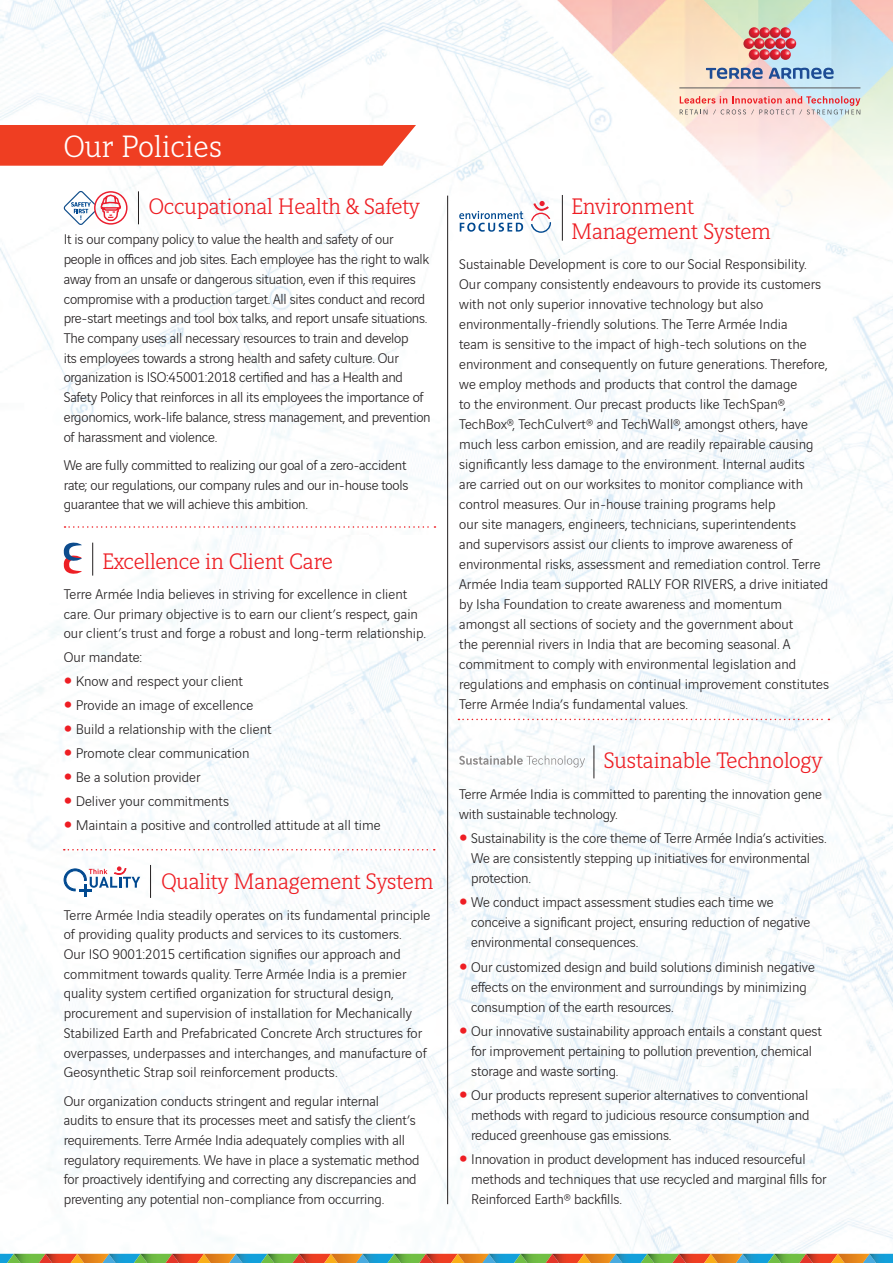
<style>
.page{position:relative;width:893px;height:1263px;background:#fff}
.page>*{position:absolute;margin:0;border:0;box-sizing:border-box;transform-origin:0 0}
.t1{font:300 33px "Vinci Serif";color:#fff}
.t2{font:300 24px/24.5px "Vinci Serif";letter-spacing:-.01em;color:#ee1d23}
.t3{font:300 15px/20px "Vinci Sans";letter-spacing:-.01em;color:#231f20}
.s1{font-weight:500;font-size:36px;color:#ee1d23}
</style>
<div class="page">
<img style="left:0;top:0;width:893px;height:1254px">
<svg style="left:0;top:1254px;width:893px;height:9px"></svg>
<hr style="left:679px;top:88px;width:181px;height:1px;background:#57585a">
<svg style="left:706px;top:68px;width:57px;height:11px"></svg>
<svg style="left:769px;top:68px;width:65px;height:11px"></svg>
<svg style="left:743px;top:27px;width:53px;height:33px"></svg>
<svg style="left:680px;top:96px;width:180px;height:18px"></svg>
<hr style="left:447px;top:196px;width:1px;height:1008px;background:#231f20">
<svg style="left:65px;top:526px;width:370px;height:2px"></svg>
<svg style="left:64px;top:849px;width:371px;height:1px"></svg>
<svg style="left:458px;top:719px;width:371px;height:1px"></svg>
<svg style="left:459px;top:211px;width:64px;height:21px"></svg>
<svg style="left:531px;top:201px;width:20px;height:32px"></svg>
<svg style="left:459px;top:755px;width:126px;height:12px"></svg>
<svg style="left:62px;top:190px;width:66px;height:36px"></svg>
<hr style="left:562px;top:195px;width:1px;height:46px;background:#231f20">
<hr style="left:594px;top:745px;width:1px;height:33px;background:#231f20">
<hr style="left:138px;top:191px;width:1px;height:33px;background:#231f20">
<svg style="left:64px;top:542px;width:18px;height:33px"></svg>
<hr style="left:92px;top:543px;width:1px;height:33px;background:#231f20">
<svg style="left:64px;top:866px;width:76px;height:30px"></svg>
<hr style="left:150px;top:865px;width:1px;height:33px;background:#231f20">
<div style="left:0;top:125px;width:416px;height:41px;background:#ef3e22"></div>
<img style="left:0;top:733px;width:24px;height:8px">
<img style="left:0;top:403px;width:24px;height:8px">
<h1 class="t1" style="left:64px;top:123px;width:160px">Our Policies</h1>
<h2 class="t2" style="left:149px;top:192px;width:273px">Occupational Health &amp; Safety</h2>
<p class="t3" style="left:64px;top:228px;width:368px">It is our company policy to value the health and safety of our people in offices and job sites. Each employee has the right to walk away from an unsafe or dangerous situation, even if this requires compromise with a production target. All sites conduct and record pre-start meetings and tool box talks, and report unsafe situations.<br>The company uses all necessary resources to train and develop<br>its employees towards a strong health and safety culture. Our organization is ISO:45001:2018 certified and has a Health and Safety Policy that reinforces in all its employees the importance of ergonomics, work-life balance, stress management, and prevention of harassment and violence.</p>
<p class="t3" style="left:64px;top:454px;width:346px">We are fully committed to realizing our goal of a zero-accident rate; our regulations, our company rules and our in-house tools guarantee that we will achieve this ambition.</p>
<h2 class="t2" style="left:102px;top:547px;width:232px">Excellence in Client Care</h2>
<p class="t3" style="left:64px;top:583px;width:364px">Terre Armée India believes in striving for excellence in client care. Our primary objective is to earn our client’s respect, gain our client’s trust and forge a robust and long-term relationship.</p>
<p class="t3" style="left:64px;top:646px;width:80px">Our mandate:</p>
<p class="t3" style="left:64px;top:670px;width:181px"><span class="s1">•</span> Know and respect your client</p>
<p class="t3" style="left:64px;top:694px;width:191px"><span class="s1">•</span> Provide an image of excellence</p>
<p class="t3" style="left:64px;top:718px;width:209px"><span class="s1">•</span> Build a relationship with the client</p>
<p class="t3" style="left:64px;top:742px;width:187px"><span class="s1">•</span> Promote clear communication</p>
<p class="t3" style="left:64px;top:766px;width:138px"><span class="s1">•</span> Be a solution provider</p>
<p class="t3" style="left:64px;top:790px;width:167px"><span class="s1">•</span> Deliver your commitments</p>
<p class="t3" style="left:64px;top:814px;width:318px"><span class="s1">•</span> Maintain a positive and controlled attitude at all time</p>
<h2 class="t2" style="left:162px;top:867px;width:273px">Quality Management System</h2>
<p class="t3" style="left:64px;top:904px;width:368px">Terre Armée India steadily operates on its fundamental principle of providing quality products and services to its customers.<br>Our ISO 9001:2015 certification signifies our approach and commitment towards quality. Terre Armée India is a premier quality system certified organization for structural design, procurement and supervision of installation for Mechanically Stabilized Earth and Prefabricated Concrete Arch structures for overpasses, underpasses and interchanges, and manufacture of Geosynthetic Strap soil reinforcement products.</p>
<p class="t3" style="left:64px;top:1089px;width:357px">Our organization conducts stringent and regular internal<br>audits to ensure that its processes meet and satisfy the client’s requirements. Terre Armée India adequately complies with all regulatory requirements. We have in place a systematic method for proactively identifying and correcting any discrepancies and preventing any potential non-compliance from occurring.</p>
<h2 class="t2" style="left:571px;top:192px;width:201px">Environment<br>Management System</h2>
<p class="t3" style="left:459px;top:253px;width:371px">Sustainable Development is core to our Social Responsibility.<br>Our company consistently endeavours to provide its customers with not only superior innovative technology but also environmentally-friendly solutions. The Terre Armée India<br>team is sensitive to the impact of high-tech solutions on the environment and consequently on future generations. Therefore, we employ methods and products that control the damage<br>to the environment. Our precast products like TechSpan®, TechBox®, TechCulvert® and TechWall®, amongst others, have much less carbon emission, and are readily repairable causing significantly less damage to the environment. Internal audits<br>are carried out on our worksites to monitor compliance with control measures. Our in-house training programs help<br>our site managers, engineers, technicians, superintendents<br>and supervisors assist our clients to improve awareness of environmental risks, assessment and remediation control. Terre Armée India team supported RALLY FOR RIVERS, a drive initiated by Isha Foundation to create awareness and momentum amongst all sections of society and the government about<br>the perennial rivers in India that are becoming seasonal. A commitment to comply with environmental legislation and regulations and emphasis on continual improvement constitutes Terre Armée India’s fundamental values.</p>
<h2 class="t2" style="left:604px;top:747px;width:220px">Sustainable Technology</h2>
<p class="t3" style="left:459px;top:783px;width:364px">Terre Armée India is committed to parenting the innovation gene with sustainable technology.</p>
<p class="t3" style="left:471px;top:827px;width:357px;text-indent:-12px"><span class="s1">•</span> Sustainability is the core theme of Terre Armée India’s activities.<br>We are consistently stepping up initiatives for environmental protection.</p>
<p class="t3" style="left:471px;top:891px;width:341px;text-indent:-12px"><span class="s1">•</span> We conduct impact assessment studies each time we conceive a significant project, ensuring reduction of negative environmental consequences.</p>
<p class="t3" style="left:471px;top:955px;width:345px;text-indent:-12px"><span class="s1">•</span> Our customized design and build solutions diminish negative effects on the environment and surroundings by minimizing consumption of the earth resources.</p>
<p class="t3" style="left:471px;top:1020px;width:352px;text-indent:-12px"><span class="s1">•</span> Our innovative sustainability approach entails a constant quest for improvement pertaining to pollution prevention, chemical storage and waste sorting.</p>
<p class="t3" style="left:471px;top:1084px;width:340px;text-align:justify;text-indent:-12px"><span class="s1">•</span> Our products represent superior alternatives to conventional methods with regard to judicious resource consumption and reduced greenhouse gas emissions.</p>
<p class="t3" style="left:471px;top:1148px;width:357px;text-indent:-12px"><span class="s1">•</span> Innovation in product development has induced resourceful methods and techniques that use recycled and marginal fills for<br>Reinforced Earth® backfills.</p>
</div>
